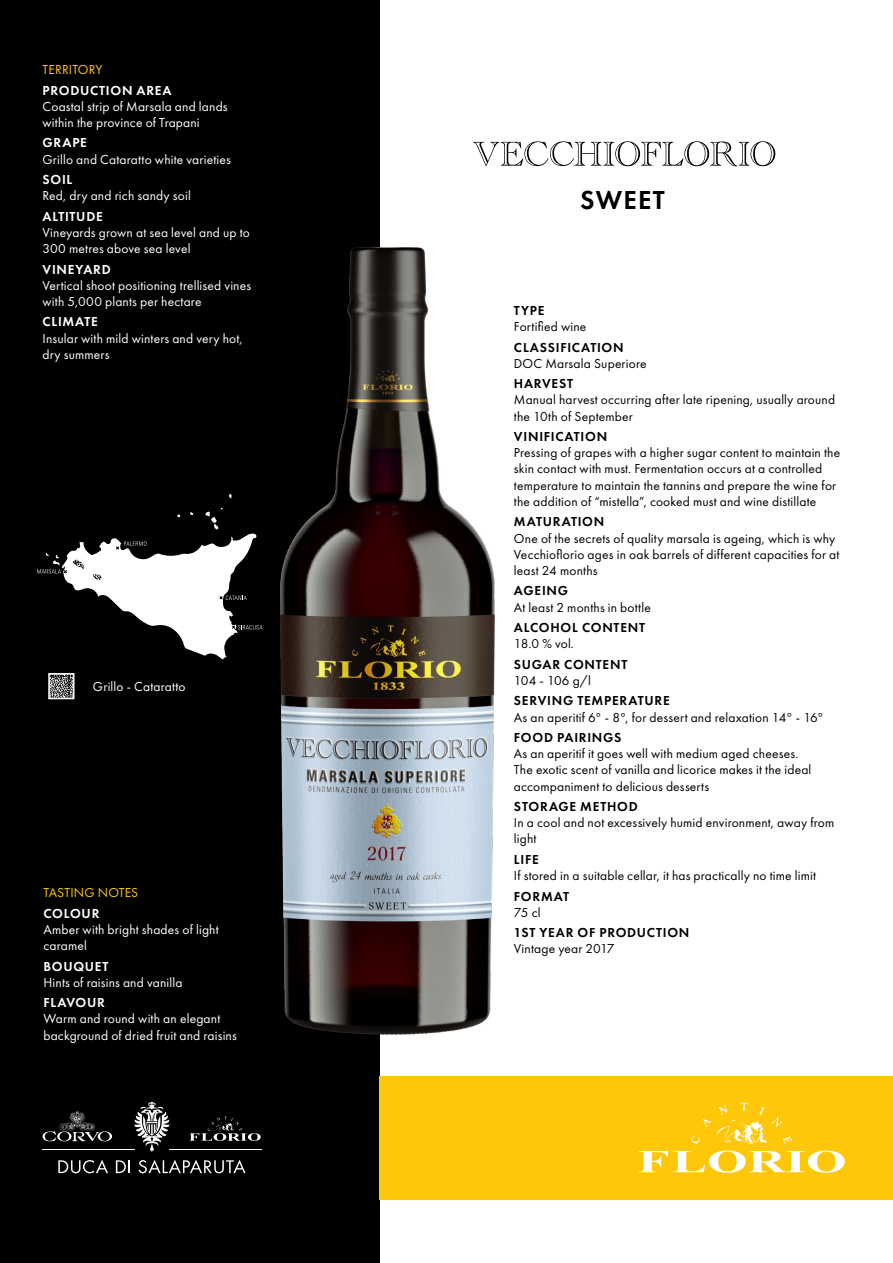
<style>
.page{position:relative;width:893px;height:1263px;background:#fff}
.page>*{position:absolute;margin:0;border:0;box-sizing:border-box;transform-origin:0 0}
.t1{font:600 27px "Futura PT";letter-spacing:.05em;color:#000}
.t2{font:13.5px/16.2px "Futura PT";letter-spacing:.01em;color:#000}
.t3{font:13.5px/16.2px "Futura PT";letter-spacing:.01em;color:#fff}
.t4{font:600 13.5px "Futura PT";letter-spacing:.055em;color:#000}
.t5{font:600 13.5px "Futura PT";letter-spacing:.055em;color:#fff}
.t6{font:13.5px "Futura PT";letter-spacing:.01em;color:#ffc709}
</style>
<div class="page">
<div style="left:0;top:0;width:379px;height:1263px;background:#000"></div>
<img style="left:280px;top:222px;width:215px;height:854px">
<div style="left:379px;top:1076px;width:514px;height:123px;background:#ffc709"></div>
<svg style="left:51px;top:676px;width:20px;height:20px"></svg>
<div style="left:48px;top:673px;width:26px;height:26px;border:2px solid #fff"></div>
<svg style="left:37px;top:507px;width:226px;height:153px"></svg>
<svg style="left:473px;top:141px;width:302px;height:25px"></svg>
<svg style="left:638px;top:1150px;width:207px;height:23px"></svg>
<svg style="left:692px;top:1102px;width:100px;height:42px"></svg>
<svg style="left:58px;top:1160px;width:50px;height:13px"></svg>
<svg style="left:116px;top:1160px;width:14px;height:13px"></svg>
<svg style="left:139px;top:1160px;width:107px;height:13px"></svg>
<svg style="left:134px;top:1102px;width:36px;height:50px"></svg>
<hr style="left:43px;top:1149px;width:92px;height:1px;background:#fff">
<hr style="left:169px;top:1149px;width:92px;height:1px;background:#fff">
<svg style="left:42px;top:1111px;width:70px;height:30px"></svg>
<svg style="left:189px;top:1116px;width:72px;height:25px"></svg>
<p class="t6" style="left:43px;top:62px;width:62px">TERRITORY</p>
<p class="t5" style="left:43px;top:82px;width:131px">PRODUCTION AREA</p>
<p class="t3" style="left:43px;top:98px;width:187px">Coastal strip of Marsala and lands within the province of Trapani</p>
<p class="t5" style="left:43px;top:134px;width:46px">GRAPE</p>
<p class="t3" style="left:43px;top:151px;width:190px">Grillo and Cataratto white varieties</p>
<p class="t5" style="left:43px;top:171px;width:31px">SOIL</p>
<p class="t3" style="left:43px;top:188px;width:150px">Red, dry and rich sandy soil</p>
<p class="t5" style="left:43px;top:208px;width:62px">ALTITUDE</p>
<p class="t3" style="left:43px;top:224px;width:209px">Vineyards grown at sea level and up to<br>300 metres above sea level</p>
<p class="t5" style="left:43px;top:261px;width:70px">VINEYARD</p>
<p class="t3" style="left:43px;top:277px;width:210px">Vertical shoot positioning trellised vines with 5,000 plants per hectare</p>
<p class="t5" style="left:43px;top:313px;width:57px">CLIMATE</p>
<p class="t3" style="left:43px;top:330px;width:202px">Insular with mild winters and very hot, dry summers</p>
<p class="t3" style="left:93px;top:679px;width:94px">Grillo - Cataratto</p>
<p class="t6" style="left:43px;top:885px;width:96px">TASTING NOTES</p>
<p class="t5" style="left:44px;top:905px;width:57px">COLOUR</p>
<p class="t3" style="left:43px;top:921px;width:177px">Amber with bright shades of light caramel</p>
<p class="t5" style="left:44px;top:957px;width:67px">BOUQUET</p>
<p class="t3" style="left:43px;top:974px;width:141px">Hints of raisins and vanilla</p>
<p class="t5" style="left:44px;top:994px;width:63px">FLAVOUR</p>
<p class="t3" style="left:43px;top:1011px;width:195px">Warm and round with an elegant background of dried fruit and raisins</p>
<h1 class="t1" style="left:580px;top:184px;width:86px">SWEET</h1>
<p class="t4" style="left:514px;top:302px;width:32px">TYPE</p>
<p class="t2" style="left:514px;top:318px;width:74px">Fortified wine</p>
<p class="t4" style="left:514px;top:339px;width:111px">CLASSIFICATION</p>
<p class="t2" style="left:514px;top:355px;width:134px">DOC Marsala Superiore</p>
<p class="t4" style="left:514px;top:375px;width:61px">HARVEST</p>
<p class="t2" style="left:514px;top:392px;width:323px">Manual harvest occurring after late ripening, usually around the 10th of September</p>
<p class="t4" style="left:514px;top:428px;width:95px">VINIFICATION</p>
<p class="t2" style="left:514px;top:445px;width:328px">Pressing of grapes with a higher sugar content to maintain the skin contact with must. Fermentation occurs at a controlled temperature to maintain the tannins and prepare the wine for the addition of “mistella”, cooked must and wine distillate</p>
<p class="t4" style="left:514px;top:513px;width:92px">MATURATION</p>
<p class="t2" style="left:514px;top:530px;width:327px">One of the secrets of quality marsala is ageing, which is why<br>Vecchioflorio ages in oak barrels of different capacities for at least 24 months</p>
<p class="t4" style="left:514px;top:582px;width:56px">AGEING</p>
<p class="t2" style="left:514px;top:599px;width:138px">At least 2 months in bottle</p>
<p class="t4" style="left:514px;top:619px;width:133px">ALCOHOL CONTENT</p>
<p class="t2" style="left:514px;top:635px;width:62px">18.0 % vol.</p>
<p class="t4" style="left:514px;top:656px;width:115px">SUGAR CONTENT</p>
<p class="t2" style="left:514px;top:672px;width:79px">104 - 106 g/l</p>
<p class="t4" style="left:514px;top:692px;width:157px">SERVING TEMPERATURE</p>
<p class="t2" style="left:514px;top:709px;width:311px">As an aperitif 6° - 8°, for dessert and relaxation 14° - 16°</p>
<p class="t4" style="left:514px;top:729px;width:109px">FOOD PAIRINGS</p>
<p class="t2" style="left:514px;top:745px;width:299px">As an aperitif it goes well with medium aged cheeses.<br>The exotic scent of vanilla and licorice makes it the ideal accompaniment to delicious desserts</p>
<p class="t4" style="left:514px;top:798px;width:125px">STORAGE METHOD</p>
<p class="t2" style="left:514px;top:814px;width:322px">In a cool and not excessively humid environment, away from light</p>
<p class="t4" style="left:514px;top:851px;width:26px">LIFE</p>
<p class="t2" style="left:514px;top:867px;width:304px">If stored in a suitable cellar, it has practically no time limit</p>
<p class="t4" style="left:514px;top:887px;width:57px">FORMAT</p>
<p class="t2" style="left:514px;top:904px;width:28px">75 cl</p>
<p class="t4" style="left:514px;top:924px;width:177px">1ST YEAR OF PRODUCTION</p>
<p class="t2" style="left:514px;top:941px;width:102px">Vintage year 2017</p>
</div>
